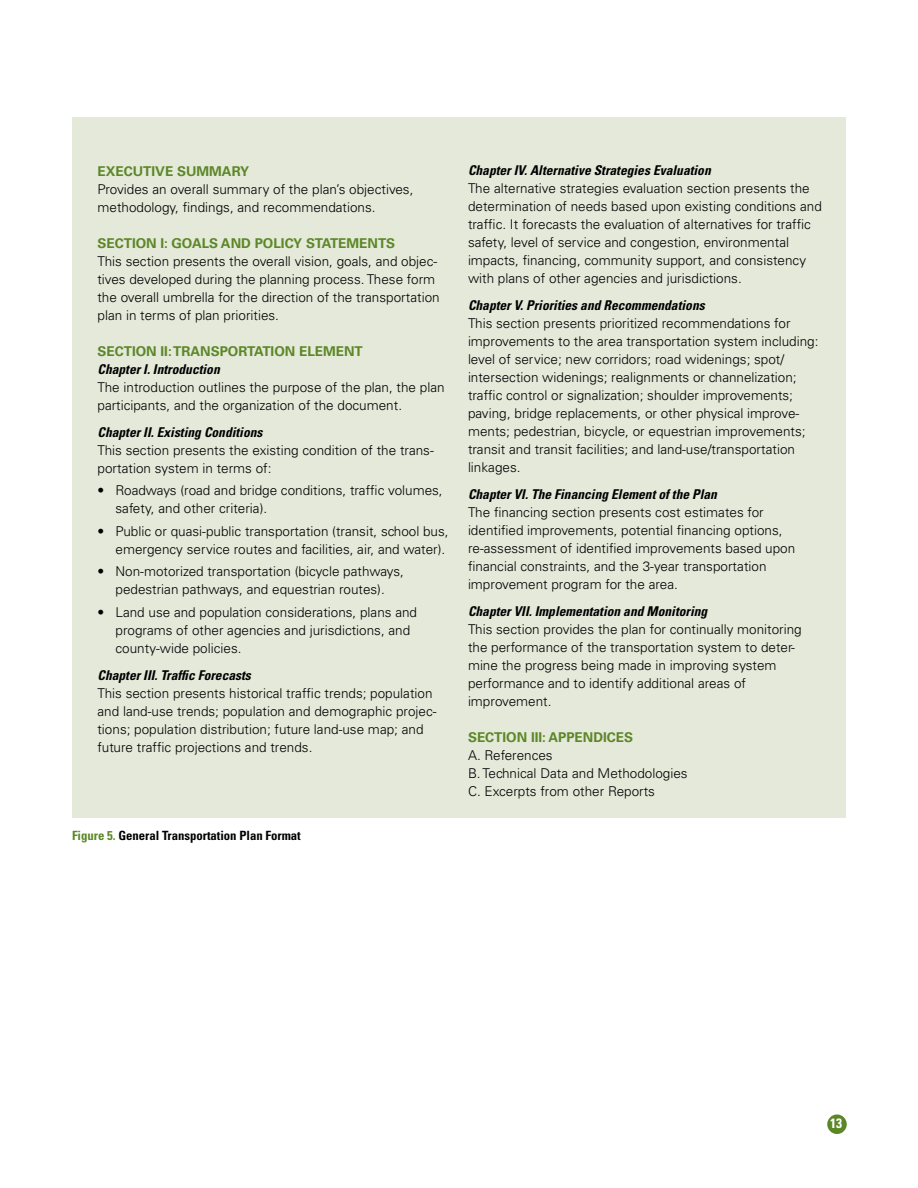
<style>
.page{position:relative;width:918px;height:1188px;background:#fff}
.page>*{position:absolute;margin:0;border:0;box-sizing:border-box;transform-origin:0 0}
.t1{font:300 13.5px/18px "Univers";color:#000}
.t2{font:italic 700 condensed 13.5px "Univers";color:#000}
.t3{font:700 13.5px "Univers";color:#5c8727}
.t4{font:700 condensed 13.5px "Univers";color:#fff}
.t5{font:700 condensed 12.75px "Univers";color:#000}
.s1{color:#5c8727}
</style>
<div class="page">
<div style="left:72px;top:117px;width:774px;height:701px;background:#e4e9da"></div>
<div style="left:827px;top:1114px;width:20px;height:20px;background:#5c8727;border-radius:50%"></div>
<p class="t3" style="left:98px;top:163px;width:153px">EXECUTIVE SUMMARY</p>
<p class="t1" style="left:98px;top:180px;width:317px">Provides an overall summary of the plan’s objectives, methodology, findings, and recommendations.</p>
<p class="t3" style="left:98px;top:235px;width:299px">SECTION I: GOALS AND POLICY STATEMENTS</p>
<p class="t1" style="left:98px;top:252px;width:344px">This section presents the overall vision, goals, and objec&shy;tives developed during the planning process. These form the overall umbrella for the direction of the transportation plan in terms of plan priorities.</p>
<p class="t3" style="left:98px;top:343px;width:267px">SECTION II: TRANSPORTATION ELEMENT</p>
<p class="t2" style="left:98px;top:361px;width:124px">Chapter I. Introduction</p>
<p class="t1" style="left:98px;top:378px;width:349px">The introduction outlines the purpose of the plan, the plan participants, and the organization of the document.</p>
<p class="t2" style="left:98px;top:424px;width:167px">Chapter II. Existing Conditions</p>
<p class="t1" style="left:98px;top:441px;width:338px">This section presents the existing condition of the trans&shy;portation system in terms of:</p>
<p class="t1" style="left:116px;top:481px;width:329px;text-indent:-18px">• Roadways (road and bridge conditions, traffic volumes, safety, and other criteria).</p>
<p class="t1" style="left:98px;top:522px;width:353px;text-align:right">• Public or quasi-public transportation (transit, school bus, emergency service routes and facilities, air, and water).</p>
<p class="t1" style="left:98px;top:562px;width:308px;text-align:center">• Non-motorized transportation (bicycle pathways, pedestrian pathways, and equestrian routes).</p>
<p class="t1" style="left:116px;top:603px;width:303px;text-indent:-18px">• Land use and population considerations, plans and programs of other agencies and jurisdictions, and county-wide policies.</p>
<p class="t2" style="left:98px;top:667px;width:155px">Chapter III. Traffic Forecasts</p>
<p class="t1" style="left:98px;top:684px;width:341px">This section presents historical traffic trends; population and land-use trends; population and demographic projec&shy;tions; population distribution; future land-use map; and future traffic projections and trends.</p>
<p class="t5" style="left:72px;top:828px;width:230px"><span class="s1">Figure 5.</span> General Transportation Plan Format</p>
<p class="t2" style="left:468px;top:161px;width:244px">Chapter IV. Alternative Strategies Evaluation</p>
<p class="t1" style="left:468px;top:179px;width:355px">The alternative strategies evaluation section presents the determination of needs based upon existing conditions and traffic. It forecasts the evaluation of alternatives for traffic safety, level of service and congestion, environmental impacts, financing, community support, and consistency with plans of other agencies and jurisdictions.</p>
<p class="t2" style="left:468px;top:296px;width:238px">Chapter V. Priorities and Recommendations</p>
<p class="t1" style="left:468px;top:314px;width:352px">This section presents prioritized recommendations for improvements to the area transportation system including: level of service; new corridors; road widenings; spot/ intersection widenings; realignments or channelization; traffic control or signalization; shoulder improvements; paving, bridge replacements, or other physical improve&shy;ments; pedestrian, bicycle, or equestrian improvements; transit and transit facilities; and land-use/transportation linkages.</p>
<p class="t2" style="left:468px;top:485px;width:251px">Chapter VI. The Financing Element of the Plan</p>
<p class="t1" style="left:468px;top:503px;width:329px">The financing section presents cost estimates for identified improvements, potential financing options, re-assessment of identified improvements based upon financial constraints, and the 3-year transportation improvement program for the area.</p>
<p class="t2" style="left:468px;top:602px;width:241px">Chapter VII. Implementation and Monitoring</p>
<p class="t1" style="left:468px;top:620px;width:335px">This section provides the plan for continually monitoring the performance of the transportation system to deter&shy;mine the progress being made in improving system performance and to identify additional areas of improvement.</p>
<p class="t3" style="left:468px;top:729px;width:167px">SECTION III: APPENDICES</p>
<p class="t1" style="left:468px;top:746px;width:221px">A. References<br>B. Technical Data and Methodologies<br>C. Excerpts from other Reports</p>
<p class="t4" style="left:830px;top:1115px;width:13px">13</p>
</div>
